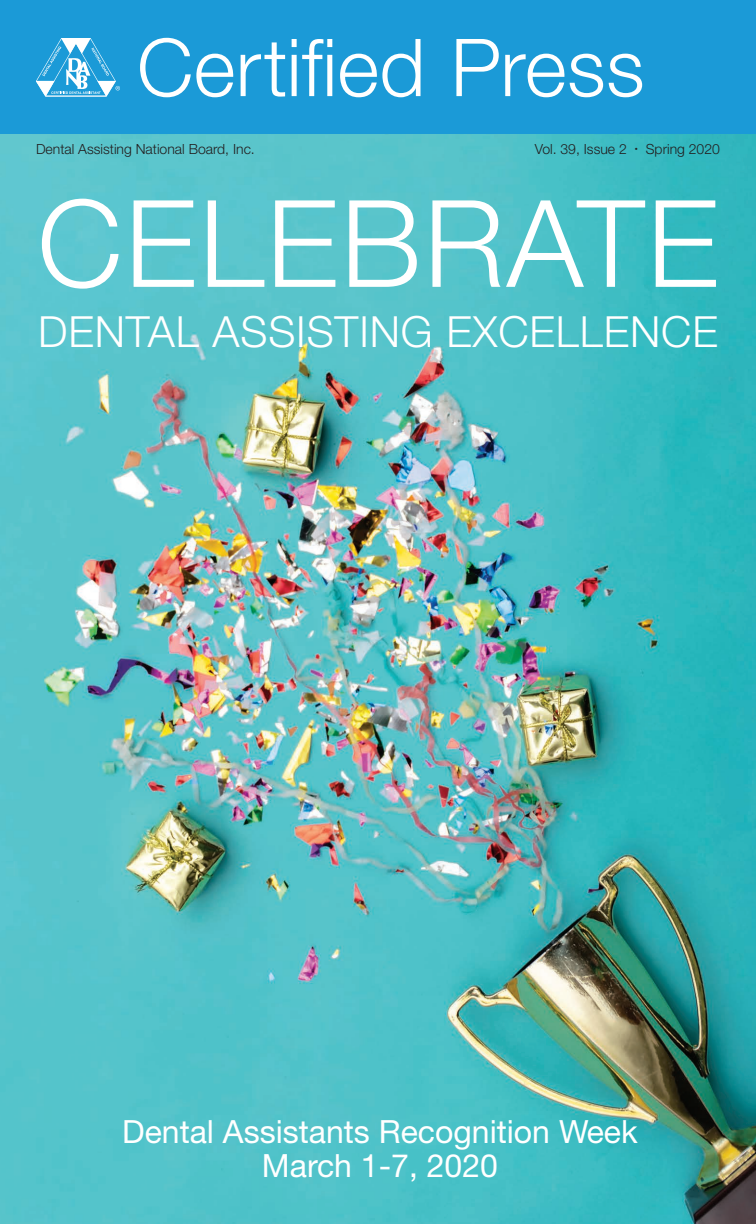
<style>
.page{position:relative;width:756px;height:1224px;background:#fff}
.page>*{position:absolute;margin:0;border:0;box-sizing:border-box;transform-origin:0 0}
.Headline_Blue_18_pt{font:300 121px "Helvetica Neue LT Std";letter-spacing:.02em;color:#fff}
.t1{font:300 80px "Helvetica Neue LT Std";letter-spacing:.005em;color:#fff}
.Headline_Blue_18_pt-2{font:300 43px "Helvetica Neue LT Std";letter-spacing:.02em;color:#fff}
.Headline_Blue_18_pt-3{font:32px "Helvetica Neue LT Std";color:#fff}
.t2{font:300 14px "Helvetica Neue LT Std";color:#231f20}
</style>
<div class="page">
<img style="left:0;top:134px;width:756px;height:1090px">
<div style="left:0;top:0;width:756px;height:134px;background:#1b9ad7"></div>
<svg style="left:36px;top:38px;width:84px;height:58px"></svg>
<p class="t1" style="left:137px;top:19px;width:509px">Certified Press</p>
<p class="t2" style="left:36px;top:140px;width:220px">Dental Assisting National Board, Inc.</p>
<p class="t2" style="left:535px;top:140px;width:94px">Vol. 39, Issue 2</p>
<p class="t2" style="left:635px;top:140px;width:87px"><sup>•</sup> Spring 2020</p>
<p class="Headline_Blue_18_pt" style="left:37px;top:170px;width:683px">CELEBRATE</p>
<p class="Headline_Blue_18_pt-2" style="left:38px;top:305px;width:681px">DENTAL ASSISTING EXCELLENCE</p>
<p class="Headline_Blue_18_pt-3" style="left:122px;top:1113px;width:517px">Dental Assistants Recognition Week</p>
<p class="Headline_Blue_18_pt-3" style="left:262px;top:1147px;width:237px">March 1-7, 2020</p>
</div>
